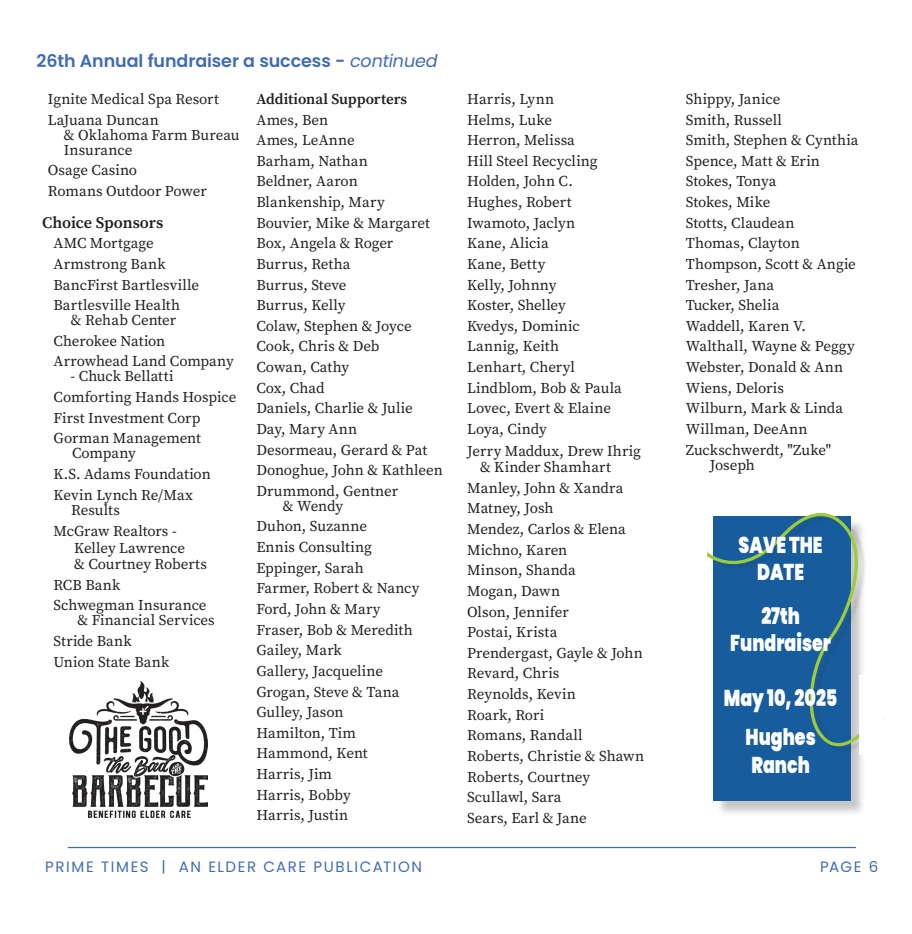
<style>
.page{position:relative;width:912px;height:934px;background:#fff}
.page>*{position:absolute;margin:0;border:0;box-sizing:border-box;transform-origin:0 0}
.t1{font:900 22.88px/27.4px "Poppins";color:#fff;text-align:center;scale:.76 1}
.t2{font:600 17.5px "Poppins";letter-spacing:-.005em;color:#416cb3}
.t3{font:600 16.25px "Source Serif Pro";letter-spacing:-.01em;color:#231f20}
.t4{font:15px/15px "Source Serif Pro";color:#231f20}
.t5{font:15px "Poppins";letter-spacing:.105em;color:#416cb3}
.t6{font:600 15px "Source Serif Pro";letter-spacing:-.005em;color:#231f20}
.t7{font:15px "Source Serif Pro";letter-spacing:-.02em;color:#231f20}
.s1{font-weight:400;font-style:italic}
</style>
<div class="page">
<hr style="left:68px;top:847px;width:787px;height:1px;background:#416cb3">
<img style="left:69px;top:682px;width:138px;height:136px">
<div style="left:715px;top:518px;width:150px;height:299px;background:#231f20;opacity:.25"></div>
<div style="left:713px;top:517px;width:137px;height:284px;background:#175d9e"></div>
<svg style="left:707px;top:512px;width:158px;height:254px"></svg>
<div style="left:859px;top:675px;width:24px;height:79px;background:#fff"></div>
<p class="t2" style="left:37px;top:50px;width:402px">26th Annual fundraiser a success - <span class="s1">continued</span></p>
<p class="t4" style="left:48px;top:91px;width:173px">Ignite Medical Spa Resort</p>
<p class="t4" style="left:64px;top:112px;width:177px;text-indent:-16px">LaJuana Duncan<br>&amp; Oklahoma Farm Bureau<br>Insurance</p>
<p class="t4" style="left:48px;top:163px;width:91px">Osage Casino</p>
<p class="t4" style="left:48px;top:183px;width:160px">Romans Outdoor Power</p>
<p class="t3" style="left:42px;top:211px;width:122px">Choice Sponsors</p>
<p class="t4" style="left:54px;top:236px;width:102px">AMC Mortgage</p>
<p class="t4" style="left:54px;top:256px;width:114px">Armstrong Bank</p>
<p class="t4" style="left:54px;top:277px;width:147px">BancFirst Bartlesville</p>
<p class="t4" style="left:54px;top:298px;width:128px;text-align:right">Bartlesville Health &amp; Rehab Center</p>
<p class="t4" style="left:54px;top:333px;width:113px">Cherokee Nation</p>
<p class="t4" style="left:54px;top:354px;width:182px">Arrowhead Land Company</p>
<p class="t4" style="left:70px;top:369px;width:104px">- Chuck Bellatti</p>
<p class="t4" style="left:54px;top:389px;width:184px">Comforting Hands Hospice</p>
<p class="t4" style="left:54px;top:410px;width:148px">First Investment Corp</p>
<p class="t4" style="left:72px;top:431px;width:130px;text-indent:-19px">Gorman Management<br>Company</p>
<p class="t4" style="left:54px;top:466px;width:159px">K.S. Adams Foundation</p>
<p class="t4" style="left:71px;top:487px;width:123px;text-indent:-18px">Kevin Lynch Re/Max<br>Results</p>
<p class="t4" style="left:74px;top:523px;width:134px;line-height:16.2px;text-indent:-21px">McGraw Realtors -<br>Kelley Lawrence<br>&amp; Courtney Roberts</p>
<p class="t4" style="left:54px;top:577px;width:68px">RCB Bank</p>
<p class="t4" style="left:77px;top:598px;width:139px;text-indent:-24px">Schwegman Insurance &amp; Financial Services</p>
<p class="t4" style="left:54px;top:633px;width:80px">Stride Bank</p>
<p class="t4" style="left:54px;top:654px;width:117px">Union State Bank</p>
<p class="t6" style="left:256px;top:89px;width:152px">Additional Supporters</p>
<p class="t4" style="left:256px;top:112px;width:73px">Ames, Ben</p>
<p class="t4" style="left:256px;top:133px;width:100px">Ames, LeAnne</p>
<p class="t4" style="left:256px;top:153px;width:113px">Barham, Nathan</p>
<p class="t4" style="left:256px;top:174px;width:103px">Beldner, Aaron</p>
<p class="t4" style="left:256px;top:194px;width:130px">Blankenship, Mary</p>
<p class="t4" style="left:256px;top:215px;width:175px">Bouvier, Mike &amp; Margaret</p>
<p class="t4" style="left:256px;top:236px;width:138px">Box, Angela &amp; Roger</p>
<p class="t4" style="left:256px;top:256px;width:96px">Burrus, Retha</p>
<p class="t4" style="left:256px;top:277px;width:91px">Burrus, Steve</p>
<p class="t4" style="left:256px;top:298px;width:91px">Burrus, Kelly</p>
<p class="t4" style="left:256px;top:318px;width:157px">Colaw, Stephen &amp; Joyce</p>
<p class="t4" style="left:256px;top:339px;width:125px">Cook, Chris &amp; Deb</p>
<p class="t4" style="left:256px;top:359px;width:94px">Cowan, Cathy</p>
<p class="t4" style="left:256px;top:380px;width:70px">Cox, Chad</p>
<p class="t4" style="left:256px;top:401px;width:158px">Daniels, Charlie &amp; Julie</p>
<p class="t4" style="left:256px;top:421px;width:102px">Day, Mary Ann</p>
<p class="t4" style="left:256px;top:442px;width:172px">Desormeau, Gerard &amp; Pat</p>
<p class="t4" style="left:256px;top:463px;width:188px">Donoghue, John &amp; Kathleen</p>
<p class="t4" style="left:283px;top:483px;width:117px;text-indent:-26px">Drummond, Gentner &amp; Wendy</p>
<p class="t4" style="left:256px;top:519px;width:112px">Duhon, Suzanne</p>
<p class="t4" style="left:256px;top:539px;width:117px">Ennis Consulting</p>
<p class="t4" style="left:256px;top:560px;width:109px">Eppinger, Sarah</p>
<p class="t4" style="left:256px;top:581px;width:164px">Farmer, Robert &amp; Nancy</p>
<p class="t4" style="left:256px;top:601px;width:126px">Ford, John &amp; Mary</p>
<p class="t4" style="left:256px;top:622px;width:158px">Fraser, Bob &amp; Meredith</p>
<p class="t4" style="left:256px;top:643px;width:87px">Gailey, Mark</p>
<p class="t4" style="left:256px;top:663px;width:128px">Gallery, Jacqueline</p>
<p class="t4" style="left:256px;top:684px;width:144px">Grogan, Steve &amp; Tana</p>
<p class="t4" style="left:256px;top:704px;width:89px">Gulley, Jason</p>
<p class="t4" style="left:256px;top:725px;width:101px">Hamilton, Tim</p>
<p class="t4" style="left:256px;top:746px;width:113px">Hammond, Kent</p>
<p class="t4" style="left:256px;top:766px;width:77px">Harris, Jim</p>
<p class="t4" style="left:256px;top:787px;width:96px">Harris, Bobby</p>
<p class="t4" style="left:256px;top:808px;width:93px">Harris, Justin</p>
<p class="t4" style="left:467px;top:91px;width:88px">Harris, Lynn</p>
<p class="t4" style="left:467px;top:112px;width:86px">Helms, Luke</p>
<p class="t4" style="left:467px;top:133px;width:109px">Herron, Melissa</p>
<p class="t4" style="left:467px;top:153px;width:132px">Hill Steel Recycling</p>
<p class="t7" style="left:467px;top:171px;width:107px">Holden, John C.</p>
<p class="t4" style="left:467px;top:194px;width:106px">Hughes, Robert</p>
<p class="t4" style="left:467px;top:215px;width:110px">Iwamoto, Jaclyn</p>
<p class="t4" style="left:467px;top:236px;width:83px">Kane, Alicia</p>
<p class="t4" style="left:467px;top:256px;width:80px">Kane, Betty</p>
<p class="t4" style="left:467px;top:277px;width:91px">Kelly, Johnny</p>
<p class="t4" style="left:467px;top:298px;width:100px">Koster, Shelley</p>
<p class="t4" style="left:467px;top:318px;width:114px">Kvedys, Dominic</p>
<p class="t4" style="left:467px;top:339px;width:93px">Lannig, Keith</p>
<p class="t4" style="left:467px;top:359px;width:109px">Lenhart, Cheryl</p>
<p class="t4" style="left:467px;top:380px;width:156px">Lindblom, Bob &amp; Paula</p>
<p class="t4" style="left:467px;top:401px;width:145px">Lovec, Evert &amp; Elaine</p>
<p class="t4" style="left:467px;top:421px;width:81px">Loya, Cindy</p>
<p class="t4" style="left:480px;top:443px;width:162px;line-height:16.2px;text-indent:-13px">Jerry Maddux, Drew Ihrig &amp; Kinder Shamhart</p>
<p class="t4" style="left:467px;top:480px;width:158px">Manley, John &amp; Xandra</p>
<p class="t4" style="left:467px;top:501px;width:88px">Matney, Josh</p>
<p class="t4" style="left:467px;top:521px;width:160px">Mendez, Carlos &amp; Elena</p>
<p class="t4" style="left:467px;top:542px;width:102px">Michno, Karen</p>
<p class="t4" style="left:467px;top:563px;width:110px">Minson, Shanda</p>
<p class="t4" style="left:467px;top:583px;width:94px">Mogan, Dawn</p>
<p class="t4" style="left:467px;top:604px;width:103px">Olson, Jennifer</p>
<p class="t4" style="left:467px;top:624px;width:92px">Postai, Krista</p>
<p class="t4" style="left:467px;top:645px;width:177px">Prendergast, Gayle &amp; John</p>
<p class="t4" style="left:467px;top:666px;width:94px">Revard, Chris</p>
<p class="t4" style="left:467px;top:686px;width:110px">Reynolds, Kevin</p>
<p class="t4" style="left:467px;top:707px;width:78px">Roark, Rori</p>
<p class="t4" style="left:467px;top:728px;width:117px">Romans, Randall</p>
<p class="t4" style="left:467px;top:748px;width:178px">Roberts, Christie &amp; Shawn</p>
<p class="t4" style="left:467px;top:769px;width:124px">Roberts, Courtney</p>
<p class="t4" style="left:467px;top:789px;width:96px">Scullawl, Sara</p>
<p class="t4" style="left:467px;top:810px;width:121px">Sears, Earl &amp; Jane</p>
<p class="t4" style="left:685px;top:91px;width:96px">Shippy, Janice</p>
<p class="t4" style="left:685px;top:112px;width:97px">Smith, Russell</p>
<p class="t4" style="left:685px;top:133px;width:174px">Smith, Stephen &amp; Cynthia</p>
<p class="t4" style="left:685px;top:153px;width:136px">Spence, Matt &amp; Erin</p>
<p class="t4" style="left:685px;top:174px;width:92px">Stokes, Tonya</p>
<p class="t4" style="left:685px;top:194px;width:86px">Stokes, Mike</p>
<p class="t4" style="left:685px;top:215px;width:110px">Stotts, Claudean</p>
<p class="t4" style="left:685px;top:236px;width:115px">Thomas, Clayton</p>
<p class="t4" style="left:685px;top:256px;width:171px">Thompson, Scott &amp; Angie</p>
<p class="t4" style="left:685px;top:277px;width:90px">Tresher, Jana</p>
<p class="t4" style="left:685px;top:298px;width:95px">Tucker, Shelia</p>
<p class="t4" style="left:685px;top:318px;width:122px">Waddell, Karen V.</p>
<p class="t4" style="left:685px;top:339px;width:170px">Walthall, Wayne &amp; Peggy</p>
<p class="t4" style="left:685px;top:359px;width:159px">Webster, Donald &amp; Ann</p>
<p class="t4" style="left:685px;top:380px;width:99px">Wiens, Deloris</p>
<p class="t4" style="left:685px;top:401px;width:159px">Wilburn, Mark &amp; Linda</p>
<p class="t4" style="left:685px;top:421px;width:123px">Willman, DeeAnn</p>
<p class="t4" style="left:709px;top:442px;width:123px;text-indent:-24px">Zuckschwerdt, "Zuke"<br>Joseph</p>
<p class="t1" style="left:738px;top:531px;width:112px">SAVE THE<br>DATE</p>
<p class="t1" style="left:730px;top:602px;width:134px">27th<br>Fundraiser</p>
<p class="t1" style="left:723px;top:684px;width:151px">May 10, 2025</p>
<p class="t1" style="left:745px;top:723px;width:94px;text-align:left">Hughes<br>Ranch</p>
<p class="t5" style="left:45px;top:858px;width:378px">PRIME TIMES | AN ELDER CARE PUBLICATION</p>
<p class="t5" style="left:819px;top:858px;width:60px">PAGE 6</p>
</div>
